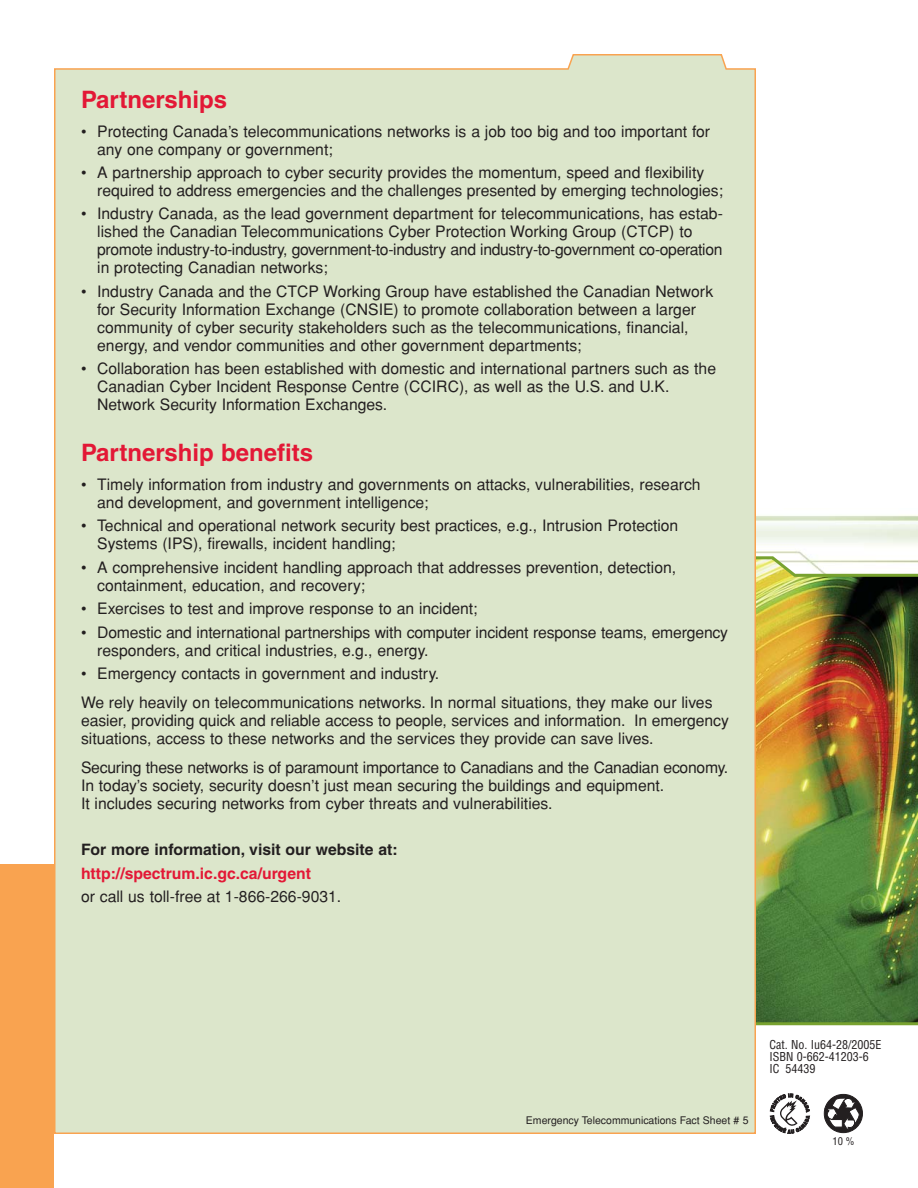
<style>
.page{position:relative;width:918px;height:1188px;background:#fff}
.page>*{position:absolute;margin:0;border:0;box-sizing:border-box;transform-origin:0 0}
.t1{font:700 24px "Helvetica";color:#e31836}
.t2{font:15.75px/18px "Helvetica";color:#231f20}
.t3{font:700 15.75px "Helvetica";color:#231f20}
.t4{font:700 15.75px "Helvetica";color:#e31836}
.t5{font:condensed 12px/12px "Helvetica";color:#231f20}
.t6{font:10.5px "Helvetica";color:#231f20}
.t7{font:condensed 10.5px "Helvetica";color:#231f20}
</style>
<div class="page">
<img style="left:756px;top:556px;width:162px;height:469px">
<div style="left:54px;top:54px;width:702px;height:1080px;background:#dce6cb"></div>
<div style="left:0;top:864px;width:54px;height:324px;background:#f9a350"></div>
<svg style="left:770px;top:1093px;width:40px;height:41px"></svg>
<svg style="left:823px;top:1093px;width:41px;height:41px"></svg>
<div style="left:824px;top:1094px;width:39px;height:39px;border:1px solid #231f20;border-radius:50%"></div>
<svg style="left:824px;top:1094px;width:38px;height:39px"></svg>
<h1 class="t1" style="left:81px;top:91px;width:148px">Partnerships</h1>
<p class="t2" style="left:97px;top:124px;width:614px;text-indent:-16px">• Protecting Canada’s telecommunications networks is a job too big and too important for any one company or government;</p>
<p class="t2" style="left:97px;top:165px;width:627px;text-indent:-16px">• A partnership approach to cyber security provides the momentum, speed and flexibility required to address emergencies and the challenges presented by emerging technologies;</p>
<p class="t2" style="left:97px;top:206px;width:627px;text-indent:-16px">• Industry Canada, as the lead government department for telecommunications, has estab&shy;lished the Canadian Telecommunications Cyber Protection Working Group (CTCP) to promote industry-to-industry, government-to-industry and industry-to-government co-operation in protecting Canadian networks;</p>
<p class="t2" style="left:97px;top:284px;width:618px;text-indent:-16px">• Industry Canada and the CTCP Working Group have established the Canadian Network for Security Information Exchange (CNSIE) to promote collaboration between a larger community of cyber security stakeholders such as the telecommunications, financial, energy, and vendor communities and other government departments;</p>
<p class="t2" style="left:97px;top:361px;width:620px;text-indent:-16px">• Collaboration has been established with domestic and international partners such as the<br>Canadian Cyber Incident Response Centre (CCIRC), as well as the U.S. and U.K.<br>Network Security Information Exchanges.</p>
<h1 class="t1" style="left:81px;top:444px;width:234px">Partnership benefits</h1>
<p class="t2" style="left:97px;top:477px;width:605px;text-indent:-16px">• Timely information from industry and governments on attacks, vulnerabilities, research and development, and government intelligence;</p>
<p class="t2" style="left:97px;top:518px;width:583px;text-indent:-16px">• Technical and operational network security best practices, e.g., Intrusion Protection<br>Systems (IPS), firewalls, incident handling;</p>
<p class="t2" style="left:97px;top:560px;width:581px;text-indent:-16px">• A comprehensive incident handling approach that addresses prevention, detection, containment, education, and recovery;</p>
<p class="t2" style="left:81px;top:601px;width:398px">• Exercises to test and improve response to an incident;</p>
<p class="t2" style="left:97px;top:625px;width:632px;text-indent:-16px">• Domestic and international partnerships with computer incident response teams, emergency responders, and critical industries, e.g., energy.</p>
<p class="t2" style="left:81px;top:661px;width:633px;line-height:28.8px">• Emergency contacts in government and industry.<br>We rely heavily on telecommunications networks. In normal situations, they make our lives</p>
<p class="t2" style="left:81px;top:713px;width:649px">easier, providing quick and reliable access to people, services and information. In emergency situations, access to these networks and the services they provide can save lives.</p>
<p class="t2" style="left:81px;top:760px;width:649px">Securing these networks is of paramount importance to Canadians and the Canadian economy.<br>In today’s society, security doesn’t just mean securing the buildings and equipment.<br>It includes securing networks from cyber threats and vulnerabilities.</p>
<p class="t3" style="left:81px;top:844px;width:318px">For more information, visit our website at:</p>
<p class="t4" style="left:81px;top:867px;width:231px">http://spectrum.ic.gc.ca/urgent</p>
<p class="t2" style="left:81px;top:889px;width:262px">or call us toll-free at 1-866-266-9031.</p>
<p class="t6" style="left:526px;top:1117px;width:224px">Emergency Telecommunications Fact Sheet # 5</p>
<p class="t5" style="left:770px;top:1039px;width:113px">Cat. No. Iu64-28/2005E<br>ISBN 0-662-41203-6<br>IC 54439</p>
<p class="t7" style="left:833px;top:1137px;width:24px">10 %</p>
</div>
